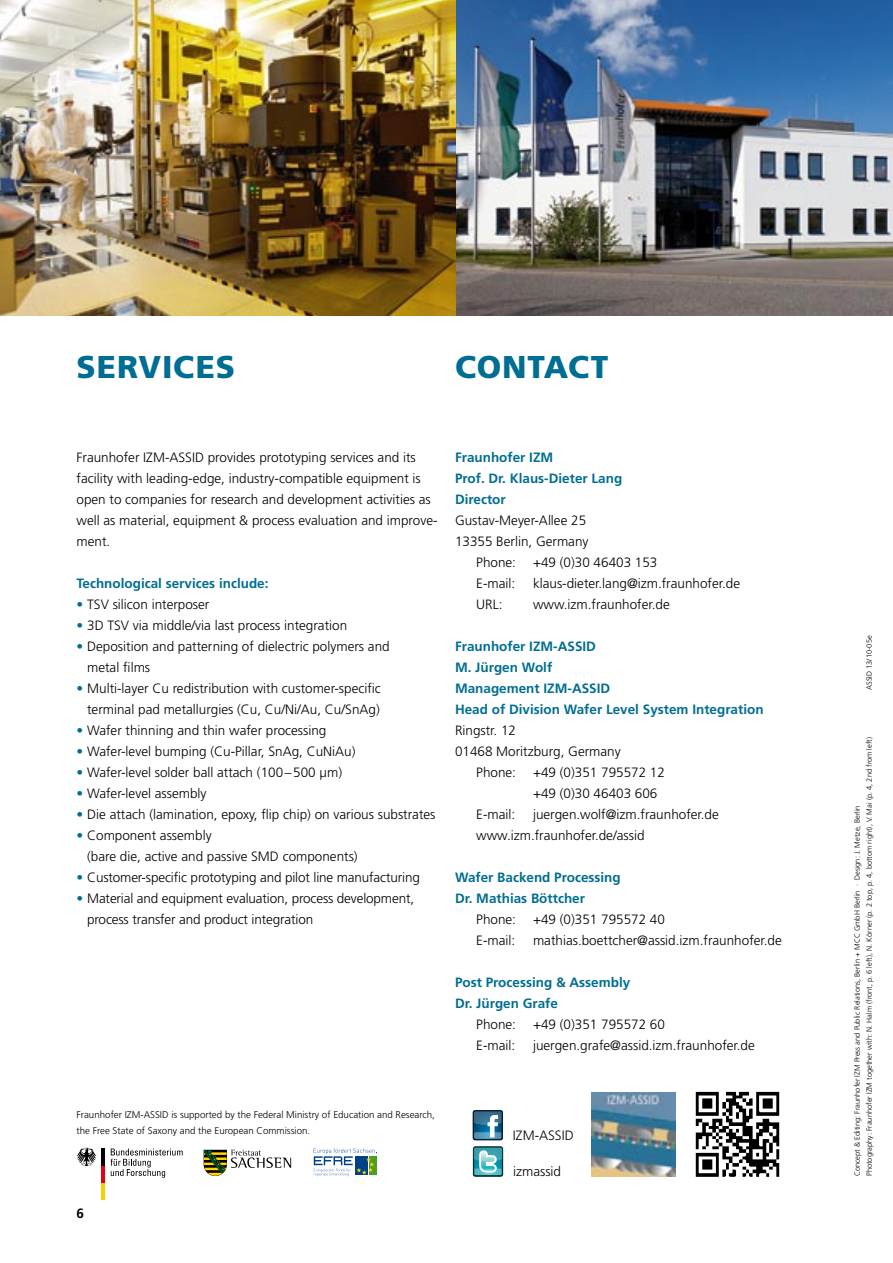
<style>
.page{position:relative;width:893px;height:1263px;background:#fff}
.page>*{position:absolute;margin:0;border:0;box-sizing:border-box;transform-origin:0 0}
.t1{font:900 31.5px "Frutiger LT Std";letter-spacing:.025em;color:#006e92}
.t2{font:300 13.5px/21px "Frutiger LT Std";color:#000}
.t3{font:700 13.5px/21px "Frutiger LT Std";color:#006e92}
.t4{font:700 13.5px "Frutiger LT Std";color:#000}
.t5{font:300 9.75px/16.5px "Frutiger LT Std";color:#000}
.t6{font:300 7.5px/12px "Frutiger LT Std";color:#000}
.s1{font-weight:700;color:#006e92}
</style>
<div class="page">
<img style="left:455px;top:0;width:438px;height:315px">
<img style="left:0;top:0;width:455px;height:315px">
<svg style="left:204px;top:1150px;width:87px;height:26px"></svg>
<svg style="left:110px;top:1148px;width:73px;height:30px"></svg>
<hr style="left:102px;top:1183px;width:3px;height:17px;background:#f8d100">
<hr style="left:102px;top:1165px;width:3px;height:18px;background:#e2001a">
<hr style="left:102px;top:1148px;width:3px;height:18px;background:#000">
<svg style="left:77px;top:1148px;width:20px;height:18px"></svg>
<svg style="left:314px;top:1148px;width:63px;height:28px"></svg>
<svg style="left:473px;top:1147px;width:30px;height:29px"></svg>
<div style="left:473px;top:1110px;width:30px;height:30px;border:1px solid #061d36;border-radius:2px"></div>
<svg style="left:473px;top:1110px;width:29px;height:30px"></svg>
<img style="left:695px;top:1091px;width:85px;height:86px">
<img style="left:591px;top:1092px;width:84px;height:84px">
<h1 class="t1" style="left:77px;top:348px;width:157px">SERVICES</h1>
<h1 class="t1" style="left:455px;top:348px;width:155px">CONTACT</h1>
<p class="t2" style="left:77px;top:447px;width:363px">Fraunhofer IZM-ASSID provides prototyping services and its facility with leading-edge, industry-compatible equipment is open to companies for research and development activities as well as material, equipment &amp; process evaluation and improve&shy;ment.</p>
<p class="t3" style="left:77px;top:573px;width:194px">Technological services include:</p>
<p class="t2" style="left:77px;top:594px;width:134px"><span class="s1">•</span> TSV silicon interposer</p>
<p class="t2" style="left:77px;top:615px;width:272px"><span class="s1">•</span> 3D TSV via middle/via last process integration</p>
<p class="t2" style="left:87px;top:636px;width:304px;text-indent:-11px"><span class="s1">•</span> Deposition and patterning of dielectric polymers and metal films</p>
<p class="t2" style="left:77px;top:678px;width:306px;text-align:right"><span class="s1">•</span> Multi-layer Cu redistribution with customer-specific terminal pad metallurgies (Cu, Cu/Ni/Au, Cu/SnAg)</p>
<p class="t2" style="left:77px;top:720px;width:251px"><span class="s1">•</span> Wafer thinning and thin wafer processing</p>
<p class="t2" style="left:77px;top:741px;width:280px"><span class="s1">•</span> Wafer-level bumping (Cu-Pillar, SnAg, CuNiAu)</p>
<p class="t2" style="left:77px;top:762px;width:267px"><span class="s1">•</span> Wafer-level solder ball attach (100–500 μm)</p>
<p class="t2" style="left:77px;top:783px;width:132px"><span class="s1">•</span> Wafer-level assembly</p>
<p class="t2" style="left:77px;top:804px;width:360px"><span class="s1">•</span> Die attach (lamination, epoxy, flip chip) on various substrates</p>
<p class="t2" style="left:87px;top:825px;width:272px;text-indent:-11px"><span class="s1">•</span> Component assembly<br>(bare die, active and passive SMD components)</p>
<p class="t2" style="left:77px;top:867px;width:345px"><span class="s1">•</span> Customer-specific prototyping and pilot line manufacturing</p>
<p class="t2" style="left:87px;top:888px;width:329px;text-indent:-11px"><span class="s1">•</span> Material and equipment evaluation, process development, process transfer and product integration</p>
<p class="t3" style="left:455px;top:447px;width:169px">Fraunhofer IZM<br>Prof. Dr. Klaus-Dieter Lang<br>Director</p>
<p class="t2" style="left:455px;top:510px;width:133px">Gustav-Meyer-Allee 25</p>
<p class="t2" style="left:455px;top:531px;width:135px">13355 Berlin, Germany</p>
<p class="t2" style="left:476px;top:552px;width:41px">Phone:</p>
<p class="t2" style="left:533px;top:552px;width:126px">+49 (0)30 46403 153</p>
<p class="t2" style="left:476px;top:573px;width:40px">E-mail:</p>
<p class="t2" style="left:533px;top:573px;width:209px">klaus-dieter.lang@izm.fraunhofer.de</p>
<p class="t2" style="left:476px;top:594px;width:28px">URL:</p>
<p class="t2" style="left:533px;top:594px;width:138px">www.izm.fraunhofer.de</p>
<p class="t3" style="left:455px;top:636px;width:310px">Fraunhofer IZM-ASSID<br>M. Jürgen Wolf<br>Management IZM-ASSID<br>Head of Division Wafer Level System Integration</p>
<p class="t2" style="left:455px;top:720px;width:63px">Ringstr. 12</p>
<p class="t2" style="left:455px;top:741px;width:167px">01468 Moritzburg, Germany</p>
<p class="t2" style="left:476px;top:762px;width:41px">Phone:</p>
<p class="t2" style="left:533px;top:762px;width:133px">+49 (0)351 795572 12 +49 (0)30 46403 606</p>
<p class="t2" style="left:476px;top:804px;width:40px">E-mail:</p>
<p class="t2" style="left:476px;top:804px;width:244px;text-indent:57px">juergen.wolf@izm.fraunhofer.de www.izm.fraunhofer.de/assid</p>
<p class="t3" style="left:455px;top:867px;width:167px">Wafer Backend Processing<br>Dr. Mathias Böttcher</p>
<p class="t2" style="left:476px;top:909px;width:41px">Phone:</p>
<p class="t2" style="left:533px;top:909px;width:133px">+49 (0)351 795572 40</p>
<p class="t2" style="left:476px;top:930px;width:40px">E-mail:</p>
<p class="t2" style="left:533px;top:930px;width:250px">mathias.boettcher@assid.izm.fraunhofer.de</p>
<p class="t3" style="left:455px;top:972px;width:177px">Post Processing &amp; Assembly<br>Dr. Jürgen Grafe</p>
<p class="t2" style="left:476px;top:1014px;width:41px">Phone:</p>
<p class="t2" style="left:533px;top:1014px;width:133px">+49 (0)351 795572 60</p>
<p class="t2" style="left:476px;top:1035px;width:40px">E-mail:</p>
<p class="t2" style="left:533px;top:1035px;width:223px">juergen.grafe@assid.izm.fraunhofer.de</p>
<p class="t5" style="left:77px;top:1106px;width:360px">Fraunhofer IZM-ASSID is supported by the Federal Ministry of Education and Research, the Free State of Saxony and the European Commission.</p>
<p class="t4" style="left:77px;top:1205px;width:9px">6</p>
<p class="t2" style="left:513px;top:1125px;width:62px">IZM-ASSID</p>
<p class="t2" style="left:513px;top:1161px;width:49px">izmassid</p>
<p class="t6" style="left:863px;top:690px;width:56px;rotate:-90deg">ASSID 13/10-05e</p>
<p class="t6" style="left:851px;top:1176px;width:441px;rotate:-90deg">Concept &amp; Editing: Fraunhofer IZM Press and Public Relations, Berlin + MCC GmbH Berlin · Design: J. Metze, Berlin<br>Photography: Fraunhofer IZM together with: N. Halm (front, p. 6 left), N. Körner (p. 2 top, p. 4, bottom right), V. Mai (p. 4, 2nd from left)</p>
</div>
